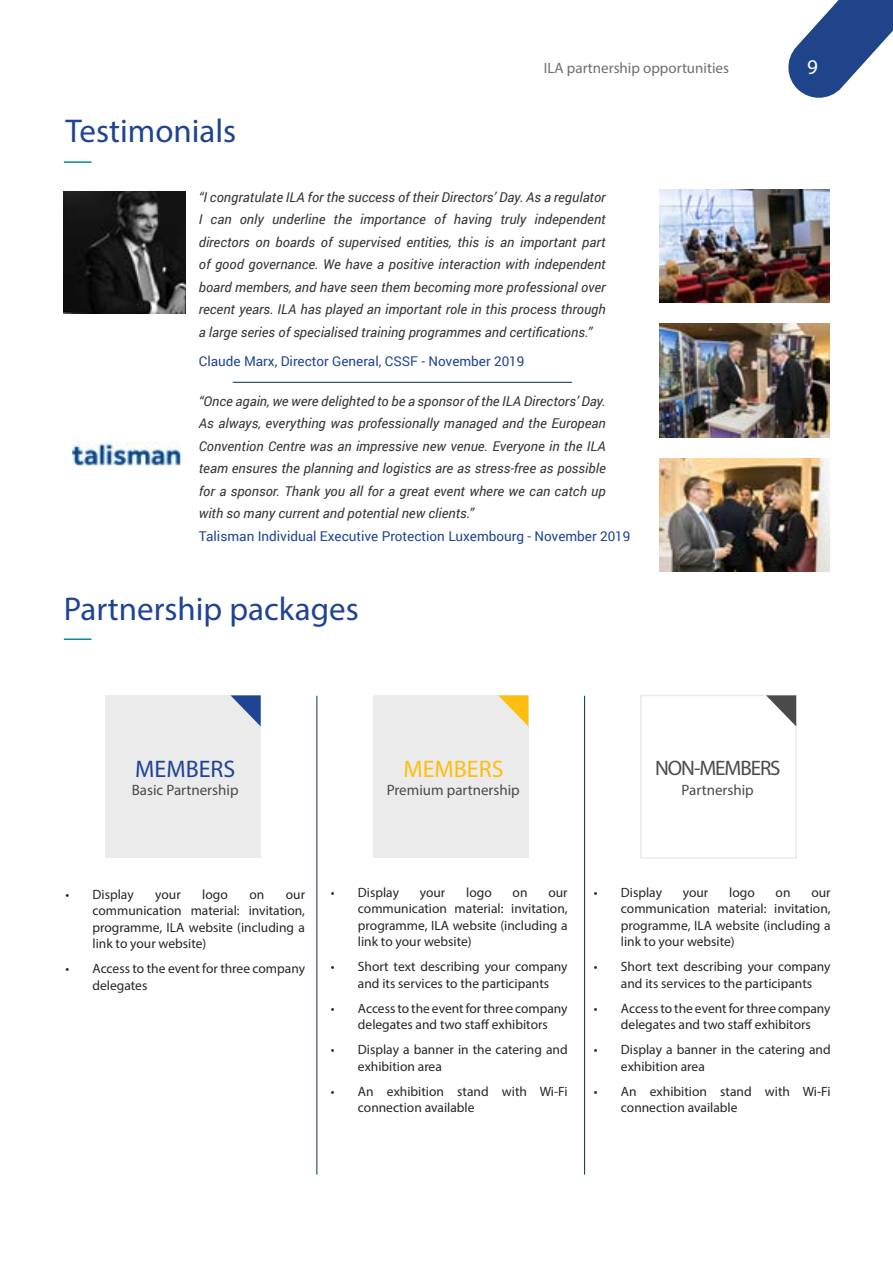
<style>
.page{position:relative;width:893px;height:1263px;background:#fff}
.page>*{position:absolute;margin:0;border:0;box-sizing:border-box;transform-origin:0 0}
.t1{font:33px "Myriad Pro";color:#1f4494}
.t2{font:24px "Myriad Pro";color:#1f4494}
.t3{font:24px "Myriad Pro";color:#febe10}
.t4{font:21px "Myriad Pro";letter-spacing:-.05em;color:#4a4a4b}
.t5{font:21px "Myriad Pro";color:#fff}
.t6{font:15px "Myriad Pro";color:#4a4a4b}
.t7{font:15px "Myriad Pro";color:#6d6e71}
.t8{font:13.5px/16.5px "Myriad Pro";color:#252525}
.t9{font:italic 13.5px/22.5px "Roboto";color:#363635;text-align:justify}
.t10{font:13.5px "Roboto";color:#1f4494}
</style>
<div class="page">
<hr style="left:316px;top:696px;width:1px;height:478px;background:#02304b">
<hr style="left:584px;top:696px;width:1px;height:478px;background:#02304b">
<div style="left:105px;top:695px;width:156px;height:163px;background:#ebebec"></div>
<svg style="left:230px;top:695px;width:31px;height:31px"></svg>
<div style="left:373px;top:695px;width:155px;height:163px;background:#ebebec"></div>
<svg style="left:498px;top:695px;width:30px;height:31px"></svg>
<hr style="left:64px;top:638px;width:28px;height:2px;background:#088a97">
<hr style="left:64px;top:161px;width:28px;height:2px;background:#088a97">
<div style="left:640px;top:695px;width:157px;height:164px;border:2px solid #ebebec"></div>
<svg style="left:766px;top:695px;width:30px;height:31px"></svg>
<svg style="left:788px;top:0;width:105px;height:98px"></svg>
<img style="left:64px;top:192px;width:122px;height:121px">
<img style="left:72px;top:442px;width:110px;height:24px">
<img style="left:660px;top:189px;width:170px;height:113px">
<img style="left:660px;top:324px;width:170px;height:113px">
<img style="left:660px;top:459px;width:170px;height:113px">
<hr style="left:233px;top:382px;width:339px;height:1px;background:#02304b">
<h1 class="t1" style="left:66px;top:111px;width:172px">Testimonials</h1>
<p class="t7" style="left:544px;top:59px;width:187px">ILA partnership opportunities</p>
<h3 class="t5" style="left:807px;top:54px;width:12px">9</h3>
<p class="t9" style="left:199px;top:185px;width:408px">“I congratulate ILA for the success of their Directors’ Day. As a regulator I can only underline the importance of having truly independent directors on boards of supervised entities, this is an important part of good governance. We have a positive interaction with independent board members, and have seen them becoming more professional over recent years. ILA has played an important role in this process through a large series of specialised training programmes and certifications.”</p>
<p class="t10" style="left:199px;top:351px;width:327px">Claude Marx, Director General, CSSF - November 2019</p>
<p class="t9" style="left:199px;top:389px;width:408px">“Once again, we were delighted to be a sponsor of the ILA Directors’ Day.<br>As always, everything was professionally managed and the European Convention Centre was an impressive new venue. Everyone in the ILA team ensures the planning and logistics are as stress-free as possible for a sponsor. Thank you all for a great event where we can catch up with so many current and potential new clients.”</p>
<p class="t10" style="left:199px;top:526px;width:433px">Talisman Individual Executive Protection Luxembourg - November 2019</p>
<h1 class="t1" style="left:64px;top:588px;width:297px">Partnership packages</h1>
<h2 class="t2" style="left:135px;top:755px;width:101px">MEMBERS</h2>
<h2 class="t3" style="left:403px;top:755px;width:101px">MEMBERS</h2>
<h3 class="t4" style="left:655px;top:755px;width:127px">NON-MEMBERS</h3>
<p class="t6" style="left:132px;top:780px;width:108px">Basic Partnership</p>
<p class="t6" style="left:387px;top:780px;width:135px">Premium partnership</p>
<p class="t6" style="left:682px;top:780px;width:74px">Partnership</p>
<p class="t8" style="left:66px;top:886px;width:70px">• Display</p>
<p class="t8" style="left:155px;top:886px;width:27px">your</p>
<p class="t8" style="left:202px;top:886px;width:27px">logo</p>
<p class="t8" style="left:249px;top:886px;width:16px">on</p>
<p class="t8" style="left:93px;top:886px;width:214px;text-align:justify;text-indent:193px">our communication material: invitation, programme, ILA website (including a link to your website)</p>
<p class="t8" style="left:93px;top:960px;width:214px;text-indent:-27px">• Access to the event for three company delegates</p>
<p class="t8" style="left:331px;top:884px;width:70px">• Display</p>
<p class="t8" style="left:420px;top:884px;width:27px">your</p>
<p class="t8" style="left:466px;top:884px;width:27px">logo</p>
<p class="t8" style="left:513px;top:884px;width:16px">on</p>
<p class="t8" style="left:358px;top:884px;width:211px;text-align:justify;text-indent:190px">our communication material: invitation, programme, ILA website (including a link to your website)</p>
<p class="t8" style="left:358px;top:958px;width:211px;text-indent:-27px">• Short text describing your company and its services to the participants</p>
<p class="t8" style="left:331px;top:1000px;width:238px;text-align:center">• Access to the event for three company delegates and two staff exhibitors</p>
<p class="t8" style="left:358px;top:1041px;width:211px;text-indent:-27px">• Display a banner in the catering and exhibition area</p>
<p class="t8" style="left:358px;top:1083px;width:211px;text-indent:-27px">• An exhibition stand with Wi-Fi connection available</p>
<p class="t8" style="left:594px;top:884px;width:70px">• Display</p>
<p class="t8" style="left:683px;top:884px;width:27px">your</p>
<p class="t8" style="left:729px;top:884px;width:27px">logo</p>
<p class="t8" style="left:776px;top:884px;width:16px">on</p>
<p class="t8" style="left:621px;top:884px;width:211px;text-align:justify;text-indent:190px">our communication material: invitation, programme, ILA website (including a link to your website)</p>
<p class="t8" style="left:621px;top:958px;width:211px;text-indent:-27px">• Short text describing your company and its services to the participants</p>
<p class="t8" style="left:594px;top:1000px;width:238px;text-align:center">• Access to the event for three company delegates and two staff exhibitors</p>
<p class="t8" style="left:621px;top:1041px;width:211px;text-indent:-27px">• Display a banner in the catering and exhibition area</p>
<p class="t8" style="left:621px;top:1083px;width:211px;text-indent:-27px">• An exhibition stand with Wi-Fi connection available</p>
</div>
